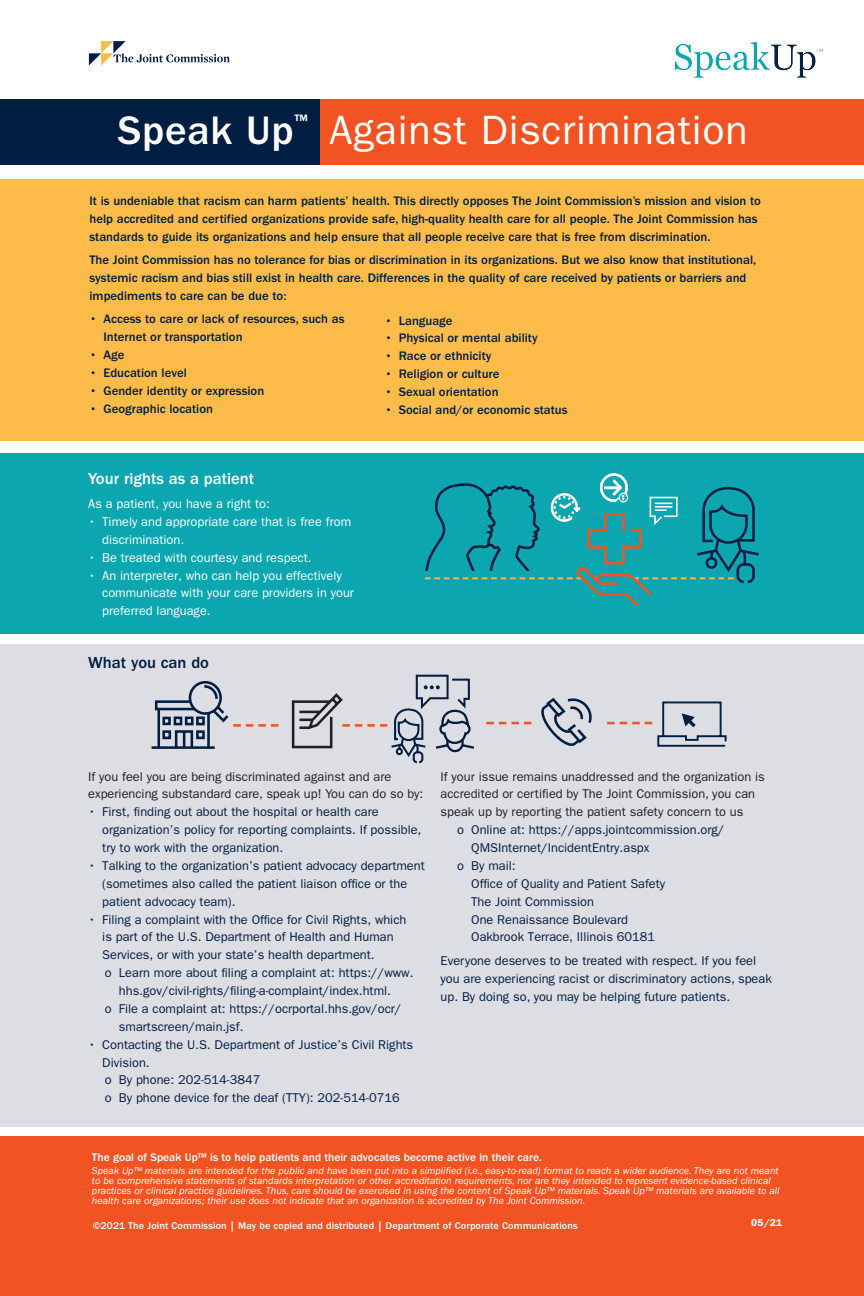
<style>
.page{position:relative;width:864px;height:1296px;background:#fff}
.page>*{position:absolute;margin:0;border:0;box-sizing:border-box;transform-origin:0 0}
.t1{font:500 41.2px "ITC Franklin Gothic Std";letter-spacing:.02em;color:#fff}
.t2{font:41.1px "ITC Franklin Gothic Std";letter-spacing:.02em;color:#fff}
.t3{font:500 17.15px "ITC Franklin Gothic Std";color:#fff}
._10_pt_subhead{font:500 16.6px "ITC Franklin Gothic Std";color:#fff}
._10_pt_subhead-2{font:500 16.6px "ITC Franklin Gothic Std";color:#001e41}
.text{font:500 12.75px/17.9px "ITC Franklin Gothic Std";color:#001e41}
.bullets{font:12.75px/17.9px "ITC Franklin Gothic Std";color:#001e41}
.inner_bullets{font:12.75px/17.9px "ITC Franklin Gothic Std";color:#001e41}
.bullets-2{font:500 12.75px/17.9px "ITC Franklin Gothic Std";color:#001e41}
.text-2{font:12.75px/17.9px "ITC Franklin Gothic Std";color:#231f20}
.bullets-3{font:12.75px/17.9px "ITC Franklin Gothic Std";color:#fff}
.text-3{font:12.75px/17.9px "ITC Franklin Gothic Std";color:#001e41}
.subhead{font:500 11.5px "ITC Franklin Gothic Std";color:#fff}
.text-4{font:italic 10.2px/9.8px "ITC Franklin Gothic Std";color:#fff}
.interior_subhead{font:500 10.2px "ITC Franklin Gothic Std";letter-spacing:.01em;color:#fff}
.interior_subhead-2{font:600 10.2px "ITC Franklin Gothic Std";color:#fff}
</style>
<div class="page">
<div style="left:0;top:454px;width:864px;height:180px;background:#0ba6b0"></div>
<div style="left:0;top:99px;width:864px;height:66px;background:#f15422"></div>
<div style="left:0;top:1136px;width:864px;height:160px;background:#f15422"></div>
<svg style="left:89px;top:41px;width:141px;height:25px"></svg>
<div style="left:0;top:99px;width:319px;height:66px;background:#001e41"></div>
<div style="left:0;top:179px;width:864px;height:261px;background:#fdbc4a"></div>
<div style="left:0;top:644px;width:864px;height:483px;background:#dddde4"></div>
<img style="left:674px;top:42px;width:148px;height:36px">
<svg style="left:486px;top:722px;width:45px;height:2px"></svg>
<svg style="left:424px;top:473px;width:335px;height:134px"></svg>
<svg style="left:607px;top:701px;width:120px;height:46px"></svg>
<hr style="left:152px;top:746px;width:63px;height:3px;background:#001e41">
<div style="left:189px;top:681px;width:33px;height:34px;border:3px solid #001e41;border-radius:50%"></div>
<svg style="left:154px;top:684px;width:124px;height:65px"></svg>
<svg style="left:291px;top:674px;width:183px;height:90px"></svg>
<svg style="left:541px;top:697px;width:50px;height:49px"></svg>
<p class="t1" style="left:118px;top:107px;width:177px">Speak Up</p>
<p class="t3" style="left:294px;top:110px;width:15px">™</p>
<p class="t2" style="left:330px;top:106px;width:420px">Against Discrimination</p>
<p class="text" style="left:89px;top:192px;width:673px">It is undeniable that racism can harm patients’ health. This directly opposes The Joint Commission’s mission and vision to help accredited and certified organizations provide safe, high-quality health care for all people. The Joint Commission has standards to guide its organizations and help ensure that all people receive care that is free from discrimination.</p>
<p class="text" style="left:89px;top:251px;width:668px">The Joint Commission has no tolerance for bias or discrimination in its organizations. But we also know that institutional, systemic racism and bias still exist in health care. Differences in the quality of care received by patients or barriers and impediments to care can be due to:</p>
<p class="bullets-2" style="left:104px;top:310px;width:243px;text-indent:-14px">• Access to care or lack of resources, such as<br>Internet or transportation</p>
<p class="bullets-2" style="left:89px;top:346px;width:37px">• Age</p>
<p class="bullets-2" style="left:89px;top:364px;width:99px">• Education level</p>
<p class="bullets-2" style="left:89px;top:382px;width:176px">• Gender identity or expression</p>
<p class="bullets-2" style="left:89px;top:400px;width:125px">• Geographic location</p>
<p class="bullets-2" style="left:385px;top:312px;width:69px">• Language</p>
<p class="bullets-2" style="left:385px;top:329px;width:154px">• Physical or mental ability</p>
<p class="bullets-2" style="left:385px;top:347px;width:108px">• Race or ethnicity</p>
<p class="bullets-2" style="left:385px;top:365px;width:116px">• Religion or culture</p>
<p class="bullets-2" style="left:385px;top:383px;width:115px">• Sexual orientation</p>
<p class="bullets-2" style="left:385px;top:401px;width:184px">• Social and/or economic status</p>
<p class="_10_pt_subhead" style="left:88px;top:470px;width:168px">Your rights as a patient</p>
<p class="bullets-3" style="left:88px;top:495px;width:183px">As a patient, you have a right to:</p>
<p class="bullets-3" style="left:102px;top:513px;width:250px;text-indent:-14px">• Timely and appropriate care that is free from discrimination.</p>
<p class="bullets-3" style="left:88px;top:548px;width:225px">• Be treated with courtesy and respect.</p>
<p class="bullets-3" style="left:102px;top:566px;width:253px;text-indent:-14px">• An interpreter, who can help you effectively communicate with your care providers in your preferred language.</p>
<p class="_10_pt_subhead-2" style="left:88px;top:653px;width:122px">What you can do</p>
<p class="text-2" style="left:88px;top:767px;width:337px">If you feel you are being discriminated against and are experiencing substandard care, speak up! You can do so by:</p>
<p class="bullets" style="left:102px;top:803px;width:321px;text-indent:-14px">• First, finding out about the hospital or health care organization’s policy for reporting complaints. If possible, try to work with the organization.</p>
<p class="bullets" style="left:102px;top:857px;width:324px;text-indent:-14px">• Talking to the organization’s patient advocacy department (sometimes also called the patient liaison office or the patient advocacy team).</p>
<p class="bullets" style="left:102px;top:910px;width:306px;text-indent:-14px">• Filing a complaint with the Office for Civil Rights, which is part of the U.S. Department of Health and Human<br>Services, or with your state’s health department.</p>
<p class="inner_bullets" style="left:119px;top:964px;width:296px;text-indent:-14px">o Learn more about filing a complaint at: https://www. hhs.gov/civil-rights/filing-a-complaint/index.html.</p>
<p class="inner_bullets" style="left:119px;top:1000px;width:284px;text-indent:-14px">o File a complaint at: https://ocrportal.hhs.gov/ocr/ smartscreen/main.jsf.</p>
<p class="bullets" style="left:102px;top:1036px;width:313px;text-indent:-14px">• Contacting the U.S. Department of Justice’s Civil Rights<br>Division.</p>
<p class="inner_bullets" style="left:105px;top:1071px;width:157px">o By phone: 202-514-3847</p>
<p class="inner_bullets" style="left:105px;top:1089px;width:296px">o By phone device for the deaf (TTY): 202-514-0716</p>
<p class="text-2" style="left:441px;top:767px;width:326px">If your issue remains unaddressed and the organization is accredited or certified by The Joint Commission, you can speak up by reporting the patient safety concern to us</p>
<p class="inner_bullets" style="left:471px;top:821px;width:255px;text-indent:-14px">o Online at: https://apps.jointcommission.org/<br>QMSInternet/IncidentEntry.aspx</p>
<p class="inner_bullets" style="left:457px;top:857px;width:60px">o By mail:</p>
<p class="inner_bullets" style="left:471px;top:875px;width:196px">Office of Quality and Patient Safety</p>
<p class="inner_bullets" style="left:471px;top:893px;width:124px">The Joint Commission</p>
<p class="inner_bullets" style="left:471px;top:910px;width:158px">One Renaissance Boulevard</p>
<p class="inner_bullets" style="left:471px;top:928px;width:185px">Oakbrook Terrace, Illinois 60181</p>
<p class="text-3" style="left:441px;top:952px;width:333px">Everyone deserves to be treated with respect. If you feel you are experiencing racist or discriminatory actions, speak up. By doing so, you may be helping future patients.</p>
<p class="subhead" style="left:92px;top:1150px;width:451px">The goal of Speak Up™ is to help patients and their advocates become active in their care.</p>
<p class="text-4" style="left:92px;top:1166px;width:689px">Speak Up™ materials are intended for the public and have been put into a simplified (i.e., easy-to-read) format to reach a wider audience. They are not meant to be comprehensive statements of standards interpretation or other accreditation requirements, nor are they intended to represent evidence-based clinical practices or clinical practice guidelines. Thus, care should be exercised in using the content of Speak Up™ materials. Speak Up™ materials are available to all health care organizations; their use does not indicate that an organization is accredited by The Joint Commission.</p>
<p class="interior_subhead" style="left:93px;top:1220px;width:486px">©2021 The Joint Commission | May be copied and distributed | Department of Corporate Communications</p>
<p class="interior_subhead-2" style="left:751px;top:1217px;width:33px">05/21</p>
</div>
